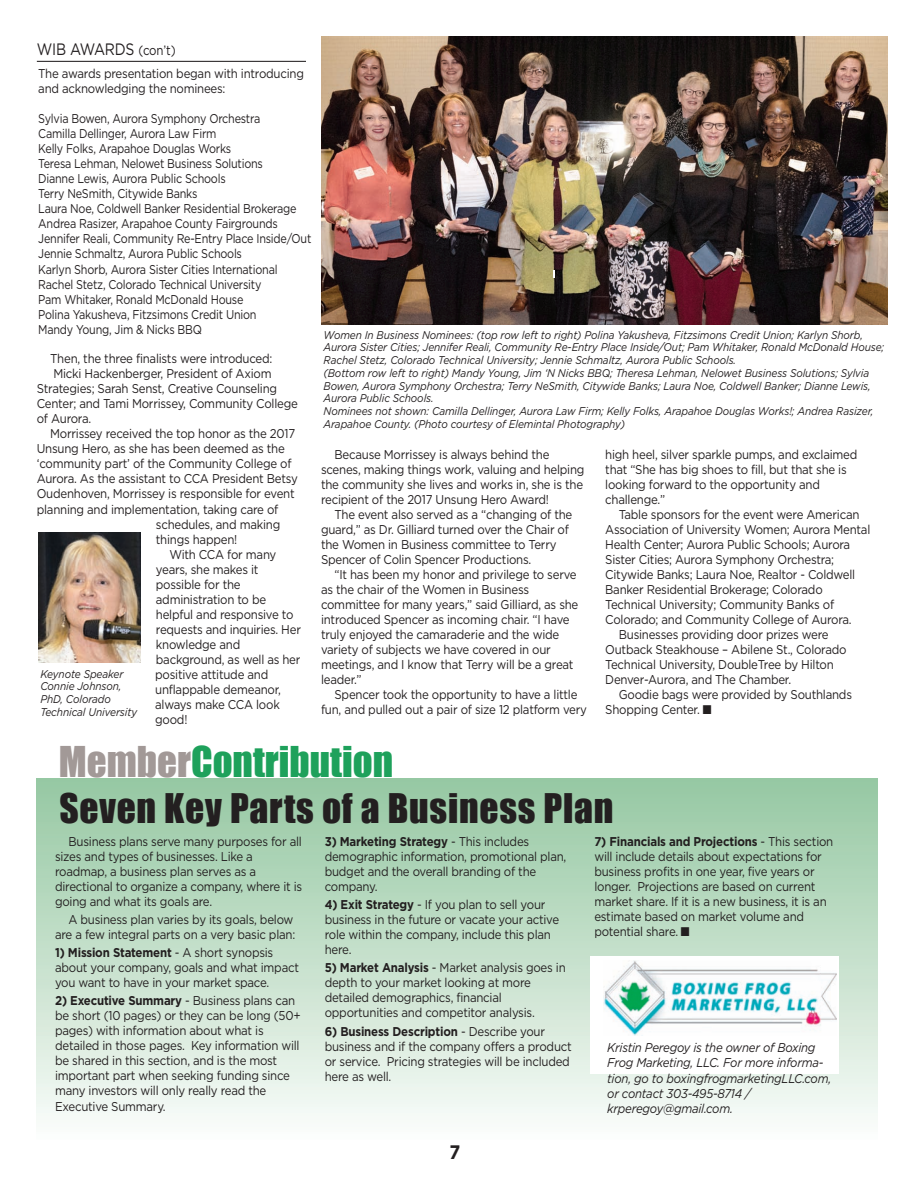
<style>
.page{position:relative;width:918px;height:1188px;background:#fff}
.page>*{position:absolute;margin:0;border:0;box-sizing:border-box;transform-origin:0 0}
.t1{font:39px "Impact";color:#1ea15b}
.t2{font:37.5px "Impact";letter-spacing:.02em;color:#231f20}
.t3{font:700 19.5px "Gotham";color:#231f20;scale:.9 1}
.t4{font:16.5px "Gotham";letter-spacing:-.01em;color:#231f20;scale:.85 1}
.t5{font:12.75px/15px "Gotham";letter-spacing:-.02em;color:#231f20;scale:.9 1}
.t6{font:12.75px/15px "Gotham";letter-spacing:-.02em;color:#231f20;scale:.85 1}
.t7{font:italic 12.75px/15.3px "Gotham";letter-spacing:-.02em;color:#231f20;scale:.9 1}
.t8{font:italic 11.25px/12.8px "Gotham";letter-spacing:-.01em;color:#231f20;scale:.9 1}
.s1{font-size:13.5px}
.s2{color:#a29997}
.s3{font-weight:700}
</style>
<div class="page">
<div style="left:37px;top:779px;width:840px;height:361px;background:linear-gradient(to bottom,#95c7a1,#fafcfa)"></div>
<hr style="left:37px;top:61px;width:269px;height:1px;background:#231f20">
<img style="left:321px;top:36px;width:567px;height:289px">
<img style="left:39px;top:532px;width:102px;height:130px">
<div style="left:590px;top:956px;width:248px;height:117px;background:#fff"></div>
<img style="left:604px;top:960px;width:232px;height:75px">
<p class="t4" style="left:37px;top:43px;width:165px">WIB AWARDS <span class="s1">(con’t)</span></p>
<p class="t5" style="left:38px;top:67px;width:297px">The awards presentation began with introducing and acknowledging the nominees:</p>
<p class="t6" style="left:38px;top:112px;width:323px">Sylvia Bowen, Aurora Symphony Orchestra<br>Camilla Dellinger, Aurora Law Firm<br>Kelly Folks, Arapahoe Douglas Works<br>Teresa Lehman, Nelowet Business Solutions<br>Dianne Lewis, Aurora Public Schools<br>Terry NeSmith, Citywide Banks<br>Laura Noe, Coldwell Banker Residential Brokerage Andrea Rasizer, Arapahoe County Fairgrounds Jennifer Reali, Community Re-Entry Place Inside/Out Jennie Schmaltz, Aurora Public Schools<br>Karlyn Shorb, Aurora Sister Cities International Rachel Stetz, Colorado Technical University<br>Pam Whitaker, Ronald McDonald House<br>Polina Yakusheva, Fitzsimons Credit Union<br>Mandy Young, Jim &amp; Nicks BBQ</p>
<p class="t5" style="left:50px;top:352px;width:248px">Then, the three finalists were introduced:</p>
<p class="t5" style="left:53px;top:367px;width:244px">Micki Hackenberger, President of Axiom</p>
<p class="t5" style="left:37px;top:382px;width:269px">Strategies; Sarah Senst, Creative Counseling</p>
<p class="t5" style="left:37px;top:397px;width:292px">Center; and Tami Morrissey, Community College</p>
<p class="t5" style="left:37px;top:412px;width:62px">of Aurora.</p>
<p class="t5" style="left:50px;top:427px;width:274px">Morrissey received the top honor as the 2017</p>
<p class="t5" style="left:37px;top:442px;width:277px">Unsung Hero, as she has been deemed as the</p>
<p class="t5" style="left:37px;top:457px;width:285px">‘community part’ of the Community College of</p>
<p class="t5" style="left:37px;top:472px;width:292px">Aurora. As the assistant to CCA President Betsy</p>
<p class="t5" style="left:37px;top:487px;width:288px">Oudenhoven, Morrissey is responsible for event</p>
<p class="t5" style="left:37px;top:502px;width:270px">planning and implementation, taking care of</p>
<p class="t5" style="left:156px;top:517px;width:140px">schedules, and making</p>
<p class="t5" style="left:156px;top:532px;width:92px">things happen!</p>
<p class="t5" style="left:169px;top:547px;width:120px">With CCA for many</p>
<p class="t5" style="left:156px;top:562px;width:116px">years, she makes it</p>
<p class="t5" style="left:156px;top:577px;width:96px">possible for the</p>
<p class="t5" style="left:156px;top:592px;width:124px">administration to be</p>
<p class="t5" style="left:156px;top:607px;width:154px">helpful and responsive to</p>
<p class="t5" style="left:156px;top:622px;width:163px">requests and inquiries. Her</p>
<p class="t5" style="left:156px;top:637px;width:95px">knowledge and</p>
<p class="t5" style="left:156px;top:652px;width:162px">background, as well as her</p>
<p class="t5" style="left:155px;top:667px;width:127px">positive attitude and</p>
<p class="t5" style="left:155px;top:682px;width:141px">unflappable demeanor,</p>
<p class="t5" style="left:155px;top:697px;width:140px">always make CCA look</p>
<p class="t5" style="left:155px;top:712px;width:37px">good!</p>
<p class="t8" style="left:40px;top:668px;width:109px">Keynote Speaker<br>Connie Johnson,<br>PhD, Colorado<br>Technical University</p>
<p class="t8" style="left:324px;top:329px;width:625px">Women In Business Nominees: (top row left to right) Polina Yakusheva, Fitzsimons Credit Union; Karlyn Shorb, Aurora Sister Cities; Jennifer Reali, Community Re-Entry Place Inside/Out; Pam Whitaker, Ronald McDonald House; Rachel Stetz, Colorado Technical University; Jennie Schmaltz, Aurora Public Schools.<br>(Bottom row left to right) Mandy Young, Jim ‘N Nicks BBQ; Theresa Lehman, Nelowet Business Solutions; Sylvia Bowen, Aurora Symphony Orchestra; Terry NeSmith, Citywide Banks; Laura Noe, Coldwell Banker; Dianne Lewis, Aurora Public Schools.<br>Nominees not shown: Camilla Dellinger, Aurora Law Firm; Kelly Folks, Arapahoe Douglas Works!; Andrea Rasizer, Arapahoe County. (Photo courtesy of Elemintal Photography)</p>
<p class="t5" style="left:321px;top:448px;width:294px;text-indent:14px">Because Morrissey is always behind the scenes, making things work, valuing and helping the community she lives and works in, she is the recipient of the 2017 Unsung Hero Award!</p>
<p class="t5" style="left:321px;top:508px;width:281px;text-indent:14px">The event also served as a “changing of the guard,” as Dr. Gilliard turned over the Chair of the Women in Business committee to Terry Spencer of Colin Spencer Productions.</p>
<p class="t5" style="left:321px;top:568px;width:288px;text-indent:14px">“It has been my honor and privilege to serve as the chair of the Women in Business committee for many years,” said Gilliard, as she introduced Spencer as incoming chair. “I have truly enjoyed the camaraderie and the wide variety of subjects we have covered in our meetings, and I know that Terry will be a great leader.”</p>
<p class="t5" style="left:321px;top:688px;width:297px;text-align:center">Spencer took the opportunity to have a little fun, and pulled out a pair of size 12 platform very</p>
<p class="t5" style="left:605px;top:448px;width:282px">high heel, silver sparkle pumps, and exclaimed that “She has big shoes to fill, but that she is looking forward to the opportunity and challenge.”</p>
<p class="t5" style="left:619px;top:508px;width:269px">Table sponsors for the event were American</p>
<p class="t5" style="left:605px;top:523px;width:296px">Association of University Women; Aurora Mental</p>
<p class="t5" style="left:605px;top:538px;width:274px">Health Center; Aurora Public Schools; Aurora</p>
<p class="t5" style="left:605px;top:553px;width:256px">Sister Cities; Aurora Symphony Orchestra;</p>
<p class="t5" style="left:605px;top:568px;width:279px">Citywide Banks; Laura Noe, Realtor - Coldwell</p>
<p class="t5" style="left:605px;top:583px;width:243px">Banker Residential Brokerage; Colorado</p>
<p class="t5" style="left:605px;top:598px;width:256px">Technical University; Community Banks of</p>
<p class="t5" style="left:605px;top:613px;width:275px">Colorado; and Community College of Aurora.</p>
<p class="t5" style="left:619px;top:628px;width:235px">Businesses providing door prizes were</p>
<p class="t5" style="left:605px;top:643px;width:270px">Outback Steakhouse – Abilene St., Colorado</p>
<p class="t5" style="left:605px;top:658px;width:255px">Technical University, DoubleTree by Hilton</p>
<p class="t5" style="left:605px;top:673px;width:208px">Denver-Aurora, and The Chamber.</p>
<p class="t5" style="left:619px;top:688px;width:261px">Goodie bags were provided by Southlands</p>
<p class="t5" style="left:605px;top:703px;width:120px">Shopping Center. ■</p>
<h1 class="t1" style="left:59px;top:737px;width:336px"><span class="s2">Member</span>Contribution</h1>
<h2 class="t2" style="left:59px;top:785px;width:555px">Seven Key Parts of a Business Plan</h2>
<p class="t5" style="left:55px;top:835px;width:276px;text-indent:14px">Business plans serve many purposes for all sizes and types of businesses. Like a roadmap, a business plan serves as a directional to organize a company, where it is going and what its goals are.</p>
<p class="t5" style="left:55px;top:913px;width:268px;text-align:right">A business plan varies by its goals, below are a few integral parts on a very basic plan:</p>
<p class="t5" style="left:55px;top:946px;width:273px"><span class="s3">1) Mission Statement</span> - A short synopsis about your company, goals and what impact you want to have in your market space.</p>
<p class="t5" style="left:55px;top:994px;width:274px"><span class="s3">2) Executive Summary</span> - Business plans can be short (10 pages) or they can be long (50+ pages) with information about what is detailed in those pages. Key information will be shared in this section, and is the most important part when seeking funding since many investors will only really read the Executive Summary.</p>
<p class="t5" style="left:325px;top:835px;width:270px"><span class="s3">3) Marketing Strategy</span> - This includes demographic information, promotional plan, budget and the overall branding of the company.</p>
<p class="t5" style="left:325px;top:898px;width:262px"><span class="s3">4) Exit Strategy</span> - If you plan to sell your business in the future or vacate your active role within the company, include this plan here.</p>
<p class="t5" style="left:325px;top:961px;width:269px"><span class="s3">5) Market Analysis</span> - Market analysis goes in depth to your market looking at more detailed demographics, financial opportunities and competitor analysis.</p>
<p class="t5" style="left:325px;top:1024px;width:276px"><span class="s3">6) Business Description</span> - Describe your business and if the company offers a product or service. Pricing strategies will be included here as well.</p>
<h3 class="t3" style="left:450px;top:1145px;width:14px">7</h3>
<p class="t5" style="left:594px;top:835px;width:267px"><span class="s3">7) Financials and Projections</span> - This section will include details about expectations for business profits in one year, five years or longer. Projections are based on current market share. If it is a new business, it is an estimate based on market volume and potential share. ■</p>
<p class="t7" style="left:607px;top:1041px;width:250px">Kristin Peregoy is the owner of Boxing Frog Marketing, LLC. For more informa&shy;tion, go to boxingfrogmarketingLLC.com, or contact 303-495-8714 / krperegoy@gmail.com.</p>
</div>
